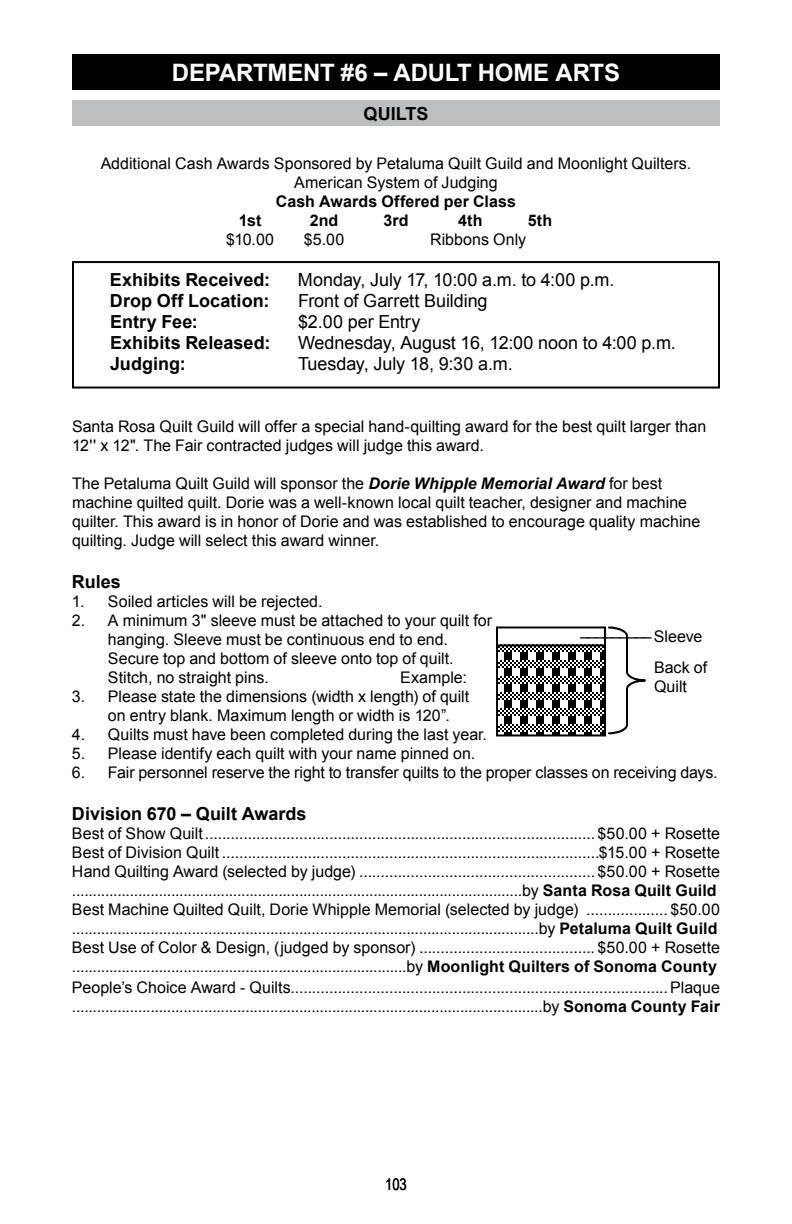
<style>
.page{position:relative;width:792px;height:1224px;background:#fff}
.page>*{position:absolute;margin:0;border:0;box-sizing:border-box;transform-origin:0 0}
.t1{font:700 24px "Arial";letter-spacing:-.01em;color:#fff}
.t2{font:18px "Arial";letter-spacing:-.005em;color:#000}
.t3{font:700 18px "Arial";color:#000}
.t4{font:16px/19px "Arial";color:#000}
.t5{font:700 16px "Arial";letter-spacing:.01em;color:#000}
.t6{font:16px "Arial Narrow";color:#000}
.s1{font-weight:700;font-style:italic}
.s2{font-weight:700}
</style>
<div class="page">
<div style="left:72px;top:54px;width:648px;height:36px;background:#000"></div>
<div style="left:72px;top:100px;width:648px;height:26px;background:#bcbec0"></div>
<div style="left:496px;top:626px;width:110px;height:20px;border:2px solid #000"></div>
<svg style="left:499px;top:647px;width:104px;height:86px"></svg>
<div style="left:496px;top:644px;width:110px;height:92px;border:2px solid #000"></div>
<svg style="left:608px;top:626px;width:38px;height:109px"></svg>
<div style="left:72px;top:261px;width:648px;height:128px;border:2px solid #000"></div>
<h1 class="t1" style="left:172px;top:57px;width:450px">DEPARTMENT #6 – ADULT HOME ARTS</h1>
<p class="t3" style="left:364px;top:101px;width:66px">QUILTS</p>
<p class="t4" style="left:101px;top:154px;width:592px;text-align:center">Additional Cash Awards Sponsored by Petaluma Quilt Guild and Moonlight Quilters.<br>American System of Judging</p>
<p class="t5" style="left:276px;top:191px;width:242px">Cash Awards Offered per Class</p>
<p class="t5" style="left:239px;top:210px;width:24px">1st</p>
<p class="t5" style="left:310px;top:210px;width:30px">2nd</p>
<p class="t5" style="left:384px;top:210px;width:27px">3rd</p>
<p class="t5" style="left:458px;top:210px;width:26px">4th</p>
<p class="t5" style="left:528px;top:210px;width:26px">5th</p>
<p class="t4" style="left:226px;top:230px;width:50px">$10.00</p>
<p class="t4" style="left:304px;top:230px;width:42px">$5.00</p>
<p class="t4" style="left:430px;top:230px;width:98px">Ribbons Only</p>
<p class="t3" style="left:110px;top:268px;width:162px">Exhibits Received:</p>
<p class="t2" style="left:298px;top:268px;width:318px">Monday, July 17, 10:00 a.m. to 4:00 p.m.</p>
<p class="t3" style="left:110px;top:289px;width:161px">Drop Off Location:</p>
<p class="t2" style="left:298px;top:289px;width:191px">Front of Garrett Building</p>
<p class="t3" style="left:110px;top:310px;width:89px">Entry Fee:</p>
<p class="t2" style="left:298px;top:310px;width:124px">$2.00 per Entry</p>
<p class="t3" style="left:110px;top:331px;width:162px">Exhibits Released:</p>
<p class="t2" style="left:298px;top:331px;width:379px">Wednesday, August 16, 12:00 noon to 4:00 p.m.</p>
<p class="t3" style="left:110px;top:352px;width:77px">Judging:</p>
<p class="t2" style="left:298px;top:352px;width:216px">Tuesday, July 18, 9:30 a.m.</p>
<p class="t4" style="left:72px;top:417px;width:636px">Santa Rosa Quilt Guild will offer a special hand-quilting award for the best quilt larger than<br>12'' x 12". The Fair contracted judges will judge this award.</p>
<p class="t4" style="left:72px;top:474px;width:630px">The Petaluma Quilt Guild will sponsor the <span class="s1">Dorie Whipple Memorial Award</span> for best machine quilted quilt. Dorie was a well-known local quilt teacher, designer and machine quilter. This award is in honor of Dorie and was established to encourage quality machine quilting. Judge will select this award winner.</p>
<p class="t3" style="left:72px;top:570px;width:51px">Rules</p>
<p class="t4" style="left:72px;top:592px;width:252px">1. Soiled articles will be rejected.</p>
<p class="t4" style="left:108px;top:611px;width:386px;text-indent:-36px">2. A minimum 3" sleeve must be attached to your quilt for hanging. Sleeve must be continuous end to end.<br>Secure top and bottom of sleeve onto top of quilt.<br>Stitch, no straight pins.</p>
<p class="t4" style="left:580px;top:621px;width:129px;line-height:31px;text-align:right">––––––––– Sleeve<br>Back of</p>
<p class="t4" style="left:654px;top:677px;width:34px">Quilt</p>
<p class="t4" style="left:400px;top:668px;width:68px">Example:</p>
<p class="t4" style="left:108px;top:687px;width:363px;text-indent:-36px">3. Please state the dimensions (width x length) of quilt on entry blank. Maximum length or width is 120”.</p>
<p class="t4" style="left:72px;top:725px;width:417px">4. Quilts must have been completed during the last year.</p>
<p class="t4" style="left:72px;top:744px;width:405px">5. Please identify each quilt with your name pinned on.</p>
<p class="t4" style="left:72px;top:763px;width:647px">6. Fair personnel reserve the right to transfer quilts to the proper classes on receiving days.</p>
<p class="t3" style="left:72px;top:802px;width:236px">Division 670 – Quilt Awards</p>
<p class="t4" style="left:72px;top:824px;width:650px">Best of Show Quilt........................................................................................... $50.00 + Rosette Best of Division Quilt ........................................................................................$15.00 + Rosette Hand Quilting Award (selected by judge) ....................................................... $50.00 + Rosette .............................................................................................................by <span class="s2">Santa Rosa Quilt Guild </span>Best Machine Quilted Quilt, Dorie Whipple Memorial (selected by judge) ................... $50.00 .................................................................................................................by <span class="s2">Petaluma Quilt Guild </span>Best Use of Color &amp; Design, (judged by sponsor) ......................................... $50.00 + Rosette .................................................................................by <span class="s2">Moonlight Quilters of Sonoma County</span></p>
<p class="t4" style="left:72px;top:978px;width:649px">People’s Choice Award - Quilts........................................................................................Plaque ..................................................................................................................by <span class="s2">Sonoma County Fair</span></p>
<p class="t6" style="left:385px;top:1172px;width:23px">103</p>
</div>
